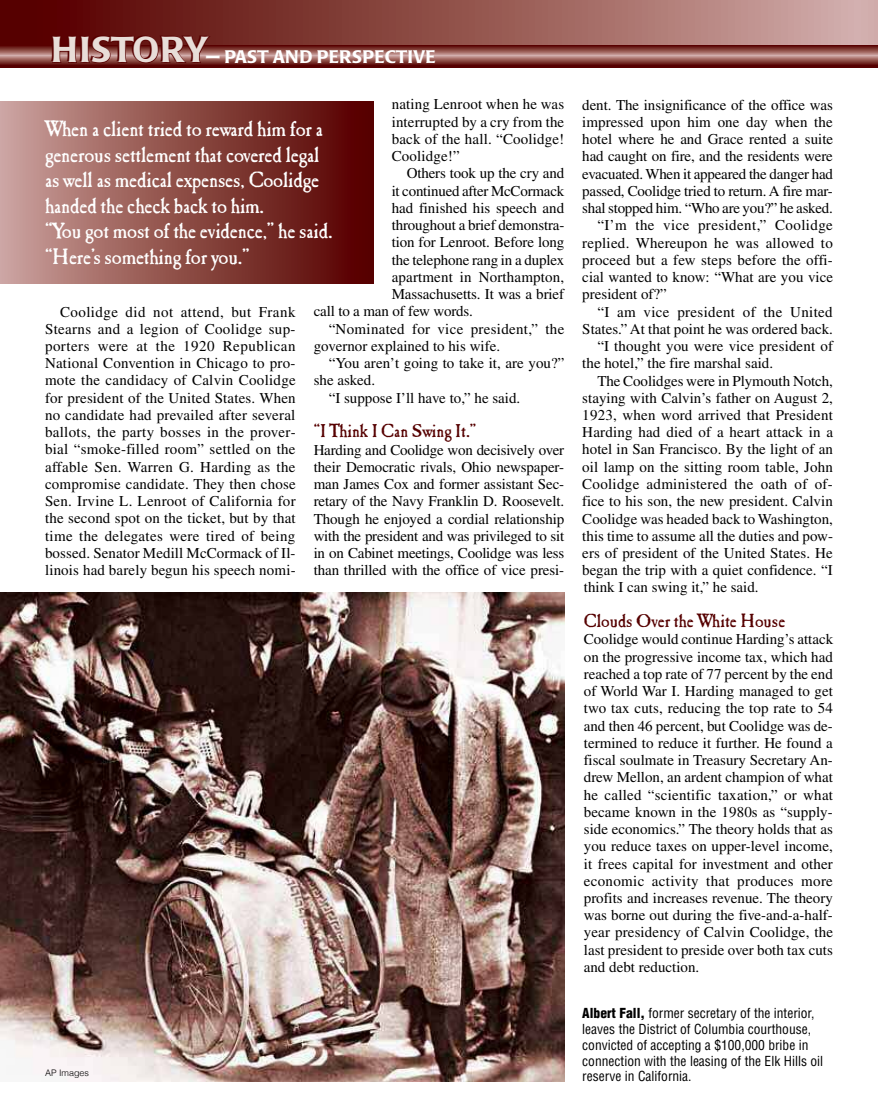
<style>
.page{position:relative;width:878px;height:1107px;background:#fff}
.page>*{position:absolute;margin:0;border:0;box-sizing:border-box;transform-origin:0 0}
.t1{font:21px/25.5px "Caslon Antique";letter-spacing:-.01em;color:#fff}
.t2{font:18px "Caslon Antique";color:#560000}
.t3{font:500 18px "Poppl Laudatio";color:#fff;scale:1.2 1}
.t4{font:15px/17.2px "Times";color:#000;text-align:justify}
.t5{font:15px "Times";letter-spacing:.02em;color:#000}
.t6{font:15px "Times";letter-spacing:.025em;color:#000}
.t7{font:condensed 13.5px/15.8px "Helvetica";color:#000}
.t8{font:300 9px "Helvetica";color:#000}
.s1{font-size:35.7px;color:#e8ddd8}
.s2{font-weight:900}
</style>
<div class="page">
<img style="left:0;top:592px;width:564px;height:490px">
<div style="left:0;top:0;width:878px;height:57px;background:linear-gradient(to right,#4f0000,#d2ada7)"></div>
<div style="left:0;top:101px;width:374px;height:183px;background:linear-gradient(to right,#caa09a,#520000)"></div>
<svg style="left:0;top:45px;width:877px;height:23px;background:#874540"></svg>
<svg style="left:52px;top:24px;width:159px;height:39px;background:#752b28"></svg>
<p class="t3" style="left:51px;top:49px;width:322px"><span class="s1">HISTORY</span>— PAST AND PERSPECTIVE</p>
<p class="t4" style="left:392px;top:97px;width:174px">nating Lenroot when he was interrupted by a cry from the back of the hall. “Coolidge!<br>Coolidge!”</p>
<p class="t4" style="left:406px;top:166px;width:159px">Others took up the cry and</p>
<p class="t4" style="left:392px;top:184px;width:174px">it continued after McCormack</p>
<p class="t4" style="left:392px;top:201px;width:174px">had finished his speech and</p>
<p class="t4" style="left:392px;top:218px;width:174px">throughout a brief demonstra-</p>
<p class="t4" style="left:392px;top:235px;width:174px">tion for Lenroot. Before long</p>
<p class="t4" style="left:392px;top:253px;width:174px">the telephone rang in a duplex</p>
<p class="t4" style="left:392px;top:270px;width:174px">apartment in Northampton,</p>
<p class="t4" style="left:392px;top:287px;width:174px">Massachusetts. It was a brief</p>
<p class="t4" style="left:314px;top:304px;width:161px">call to a man of few words.</p>
<p class="t5" style="left:329px;top:324px;width:237px">“Nominated for vice president,” the</p>
<p class="t4" style="left:314px;top:339px;width:188px">governor explained to his wife.</p>
<p class="t4" style="left:329px;top:356px;width:237px">“You aren’t going to take it, are you?”</p>
<p class="t4" style="left:314px;top:373px;width:63px">she asked.</p>
<p class="t4" style="left:329px;top:391px;width:193px">“I suppose I’ll have to,” he said.</p>
<p class="t2" style="left:314px;top:424px;width:164px">“I Think I Can Swing It.”</p>
<p class="t4" style="left:314px;top:442px;width:252px">Harding and Coolidge won decisively over their Democratic rivals, Ohio newspaper&shy;man James Cox and former assistant Sec&shy;retary of the Navy Franklin D. Roosevelt.<br>Though he enjoyed a cordial relationship with the president and was privileged to sit in on Cabinet meetings, Coolidge was less than thrilled with the office of vice presi-</p>
<h1 class="t1" style="left:45px;top:119px;width:289px">When a client tried to reward him for a generous settlement that covered legal as well as medical expenses, Coolidge handed the check back to him.<br>“You got most of the evidence,” he said. “Here’s something for you.”</h1>
<p class="t4" style="left:45px;top:304px;width:252px;text-indent:15px">Coolidge did not attend, but Frank Stearns and a legion of Coolidge sup&shy;porters were at the 1920 Republican National Convention in Chicago to pro&shy;mote the candidacy of Calvin Coolidge for president of the United States. When no candidate had prevailed after several ballots, the party bosses in the prover&shy;bial “smoke-filled room” settled on the affable Sen. Warren G. Harding as the compromise candidate. They then chose Sen. Irvine L. Lenroot of California for the second spot on the ticket, but by that time the delegates were tired of being bossed. Senator Medill McCormack of Il&shy;linois had barely begun his speech nomi-</p>
<p class="t8" style="left:45px;top:1069px;width:46px">AP Images</p>
<p class="t4" style="left:582px;top:97px;width:252px">dent. The insignificance of the office was</p>
<p class="t4" style="left:582px;top:115px;width:252px">impressed upon him one day when the</p>
<p class="t4" style="left:582px;top:132px;width:252px">hotel where he and Grace rented a suite</p>
<p class="t4" style="left:582px;top:149px;width:252px">had caught on fire, and the residents were</p>
<p class="t4" style="left:582px;top:166px;width:252px">evacuated. When it appeared the danger had</p>
<p class="t4" style="left:582px;top:184px;width:252px">passed, Coolidge tried to return. A fire mar-</p>
<p class="t4" style="left:582px;top:201px;width:252px">shal stopped him. “Who are you?” he asked.</p>
<p class="t6" style="left:597px;top:220px;width:237px">“I’m the vice president,” Coolidge</p>
<p class="t4" style="left:582px;top:235px;width:252px">replied. Whereupon he was allowed to</p>
<p class="t4" style="left:582px;top:253px;width:252px">proceed but a few steps before the offi-</p>
<p class="t4" style="left:582px;top:270px;width:252px">cial wanted to know: “What are you vice</p>
<p class="t4" style="left:582px;top:287px;width:86px">president of?”</p>
<p class="t5" style="left:597px;top:306px;width:237px">“I am vice president of the United</p>
<p class="t4" style="left:582px;top:322px;width:252px">States.” At that point he was ordered back.</p>
<p class="t4" style="left:597px;top:339px;width:237px">“I thought you were vice president of</p>
<p class="t4" style="left:582px;top:356px;width:192px">the hotel,” the fire marshal said.</p>
<p class="t4" style="left:597px;top:373px;width:237px">The Coolidges were in Plymouth Notch,</p>
<p class="t4" style="left:582px;top:391px;width:252px">staying with Calvin’s father on August 2,</p>
<p class="t4" style="left:582px;top:408px;width:252px">1923, when word arrived that President</p>
<p class="t4" style="left:582px;top:425px;width:252px">Harding had died of a heart attack in a</p>
<p class="t4" style="left:582px;top:442px;width:252px">hotel in San Francisco. By the light of an</p>
<p class="t4" style="left:582px;top:460px;width:252px">oil lamp on the sitting room table, John</p>
<p class="t5" style="left:582px;top:479px;width:252px">Coolidge administered the oath of of-</p>
<p class="t4" style="left:582px;top:494px;width:252px">fice to his son, the new president. Calvin</p>
<p class="t4" style="left:582px;top:511px;width:252px">Coolidge was headed back to Washington,</p>
<p class="t4" style="left:582px;top:529px;width:252px">this time to assume all the duties and pow-</p>
<p class="t4" style="left:582px;top:546px;width:252px">ers of president of the United States. He</p>
<p class="t4" style="left:582px;top:563px;width:252px">began the trip with a quiet confidence. “I</p>
<p class="t4" style="left:583px;top:580px;width:176px">think I can swing it,” he said.</p>
<p class="t2" style="left:583px;top:614px;width:203px">Clouds Over the White House</p>
<p class="t4" style="left:583px;top:632px;width:251px">Coolidge would continue Harding’s attack on the progressive income tax, which had reached a top rate of 77 percent by the end of World War I. Harding managed to get two tax cuts, reducing the top rate to 54 and then 46 percent, but Coolidge was de&shy;termined to reduce it further. He found a fiscal soulmate in Treasury Secretary An&shy;drew Mellon, an ardent champion of what he called “scientific taxation,” or what became known in the 1980s as “supply&shy;side economics.” The theory holds that as you reduce taxes on upper-level income, it frees capital for investment and other economic activity that produces more profits and increases revenue. The theory was borne out during the five-and-a-half&shy;year presidency of Calvin Coolidge, the last president to preside over both tax cuts and debt reduction.</p>
<p class="t7" style="left:582px;top:1006px;width:242px"><span class="s2">Albert Fall,</span> former secretary of the interior, leaves the District of Columbia courthouse, convicted of accepting a $100,000 bribe in connection with the leasing of the Elk Hills oil reserve in California.</p>
</div>
